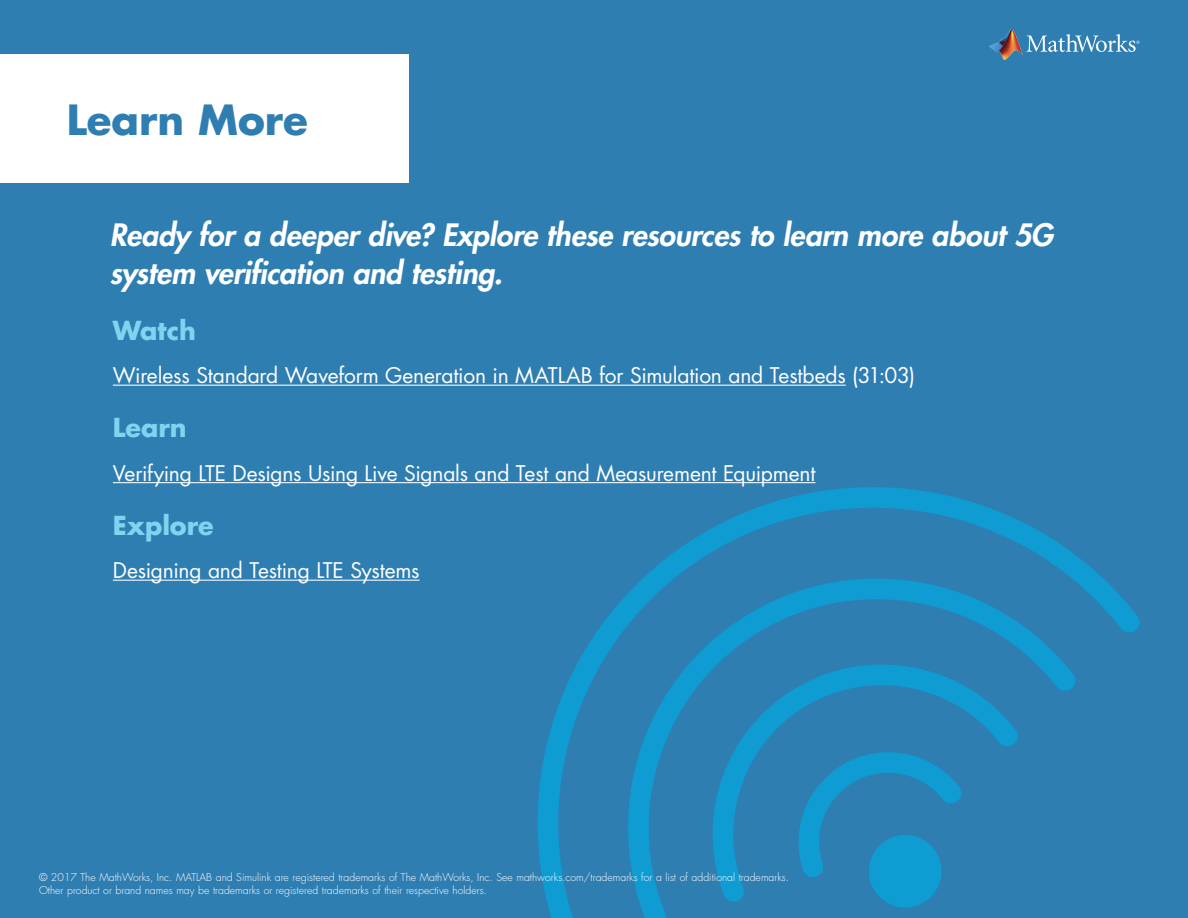
<style>
.page{position:relative;width:1188px;height:918px;background:#2f7eb2}
.page>*{position:absolute;margin:0;border:0;box-sizing:border-box;transform-origin:0 0}
.Introduction{font:700 40.5px "Futura Std";color:#2f7eb2}
.learn_more_tagline{font:italic 800 30px/37.5px "Futura Std";letter-spacing:-.005em;color:#fff}
.learn_more_sub-headi{font:700 25.5px "Futura Std";color:#80d4ef}
.learn_more_text{font:21px "Futura Std";letter-spacing:-.01em;color:#fff}
.t1{font:300 10.5px/12.8px "Futura Std";color:#fff}
</style>
<div class="page">
<svg style="left:1026px;top:34px;width:114px;height:18px"></svg>
<img style="left:989px;top:30px;width:33px;height:30px">
<svg style="left:528px;top:482px;width:612px;height:436px"></svg>
<div style="left:0;top:55px;width:408px;height:128px;background:#fff"></div>
<hr style="left:113px;top:385px;width:733px;height:1px;background:#fff">
<hr style="left:113px;top:482px;width:702px;height:1px;background:#fff">
<hr style="left:113px;top:580px;width:307px;height:1px;background:#fff">
<p class="Introduction" style="left:67px;top:93px;width:243px">Learn More</p>
<p class="learn_more_tagline" style="left:110px;top:217px;width:944px">Ready for a deeper dive? Explore these resources to learn more about 5G system verification and testing.</p>
<p class="learn_more_sub-headi" style="left:113px;top:313px;width:85px">Watch</p>
<p class="learn_more_text" style="left:113px;top:362px;width:804px">Wireless Standard Waveform Generation in MATLAB for Simulation and Testbeds (31:03)</p>
<p class="learn_more_sub-headi" style="left:113px;top:411px;width:75px">Learn</p>
<p class="learn_more_text" style="left:113px;top:459px;width:704px">Verifying LTE Designs Using Live Signals and Test and Measurement Equipment</p>
<p class="learn_more_sub-headi" style="left:113px;top:508px;width:103px">Explore</p>
<p class="learn_more_text" style="left:113px;top:557px;width:308px">Designing and Testing LTE Systems</p>
<p class="t1" style="left:39px;top:871px;width:752px">© 2017 The MathWorks, Inc. MATLAB and Simulink are registered trademarks of The MathWorks, Inc. See mathworks.com/trademarks for a list of additional trademarks.<br>Other product or brand names may be trademarks or registered trademarks of their respective holders.</p>
</div>
